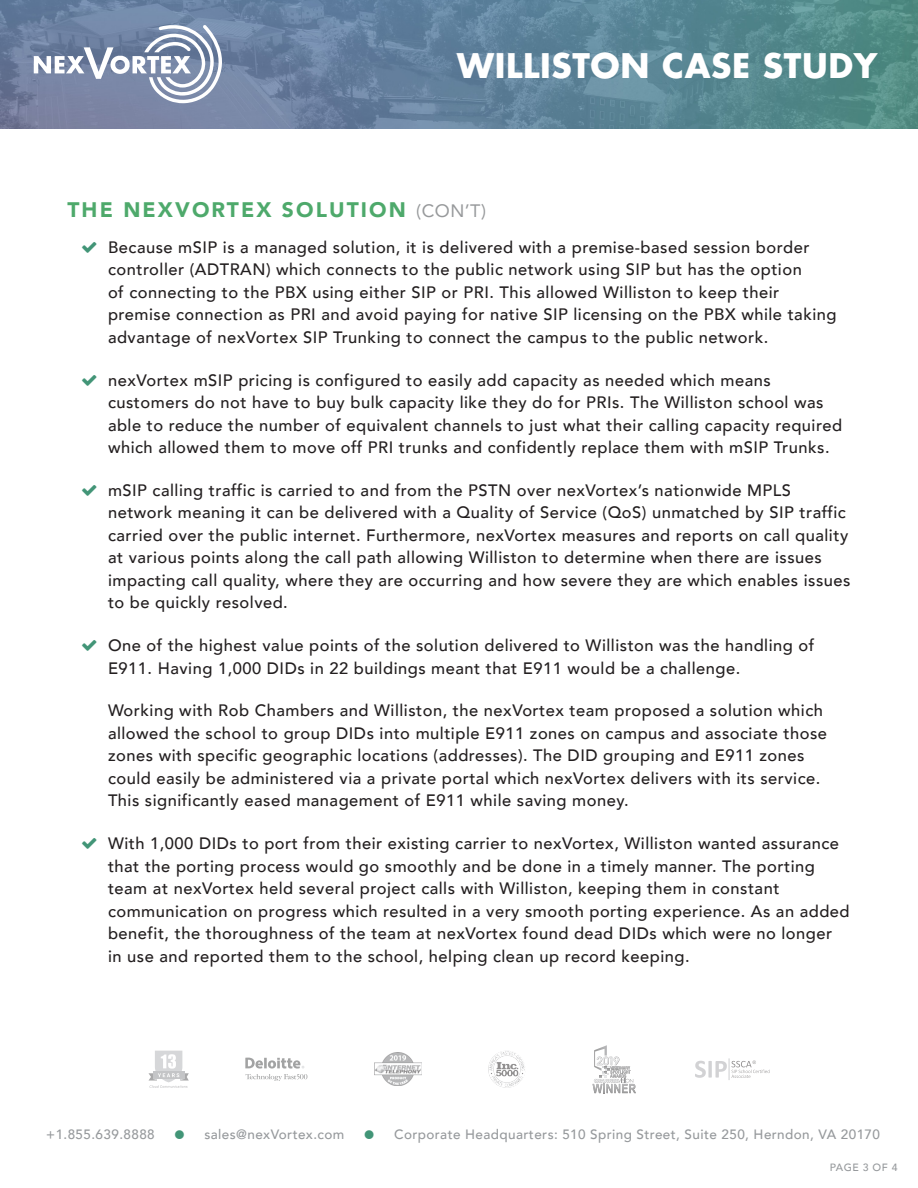
<style>
.page{position:relative;width:918px;height:1188px;background:#fff}
.page>*{position:absolute;margin:0;border:0;box-sizing:border-box;transform-origin:0 0}
.t1{font:700 33px "Futura Std";letter-spacing:.02em;color:#fff}
.Subhead{font:900 21px "Avenir";letter-spacing:.1em;color:#4ea96b}
.Body_Text__no_header{font:500 16.5px/22.5px "Avenir";letter-spacing:.03em;color:#231f20}
.t2{font:500 13.5px "Avenir";letter-spacing:.03em;color:#96999c}
.t3{font:500 10.5px "Avenir";letter-spacing:.05em;color:#96999c}
.s1{font-weight:400;font-size:18px;color:#97999b}
</style>
<div class="page">
<img style="left:0;top:0;width:918px;height:128px">
<svg style="left:245px;top:1058px;width:62px;height:23px"></svg>
<svg style="left:695px;top:1058px;width:75px;height:22px"></svg>
<img style="left:488px;top:1051px;width:37px;height:37px">
<img style="left:374px;top:1053px;width:47px;height:33px">
<svg style="left:592px;top:1045px;width:44px;height:48px"></svg>
<svg style="left:148px;top:1051px;width:41px;height:37px"></svg>
<svg style="left:34px;top:25px;width:190px;height:78px"></svg>
<h1 class="t1" style="left:457px;top:44px;width:422px">WILLISTON CASE STUDY</h1>
<p class="Subhead" style="left:68px;top:191px;width:420px">THE NEXVORTEX SOLUTION <span class="s1">(CON’T)</span></p>
<p class="Body_Text__no_header" style="left:108px;top:235px;width:730px">Because mSIP is a managed solution, it is delivered with a premise-based session border controller (ADTRAN) which connects to the public network using SIP but has the option<br>of connecting to the PBX using either SIP or PRI. This allowed Williston to keep their premise connection as PRI and avoid paying for native SIP licensing on the PBX while taking advantage of nexVortex SIP Trunking to connect the campus to the public network.</p>
<p class="Body_Text__no_header" style="left:108px;top:368px;width:736px">nexVortex mSIP pricing is configured to easily add capacity as needed which means customers do not have to buy bulk capacity like they do for PRIs. The Williston school was able to reduce the number of equivalent channels to just what their calling capacity required which allowed them to move off PRI trunks and confidently replace them with mSIP Trunks.</p>
<p class="Body_Text__no_header" style="left:108px;top:478px;width:744px">mSIP calling traffic is carried to and from the PSTN over nexVortex’s nationwide MPLS network meaning it can be delivered with a Quality of Service (QoS) unmatched by SIP traffic carried over the public internet. Furthermore, nexVortex measures and reports on call quality at various points along the call path allowing Williston to determine when there are issues impacting call quality, where they are occurring and how severe they are which enables issues to be quickly resolved.</p>
<p class="Body_Text__no_header" style="left:108px;top:633px;width:708px">One of the highest value points of the solution delivered to Williston was the handling of<br>E911. Having 1,000 DIDs in 22 buildings meant that E911 would be a challenge.</p>
<p class="Body_Text__no_header" style="left:108px;top:698px;width:721px">Working with Rob Chambers and Williston, the nexVortex team proposed a solution which allowed the school to group DIDs into multiple E911 zones on campus and associate those zones with specific geographic locations (addresses). The DID grouping and E911 zones could easily be administered via a private portal which nexVortex delivers with its service.<br>This significantly eased management of E911 while saving money.</p>
<p class="Body_Text__no_header" style="left:108px;top:831px;width:743px">With 1,000 DIDs to port from their existing carrier to nexVortex, Williston wanted assurance that the porting process would go smoothly and be done in a timely manner. The porting team at nexVortex held several project calls with Williston, keeping them in constant communication on progress which resulted in a very smooth porting experience. As an added benefit, the thoroughness of the team at nexVortex found dead DIDs which were no longer in use and reported them to the school, helping clean up record keeping.</p>
<p class="t2" style="left:46px;top:1123px;width:110px">+1.855.639.8888</p>
<p class="t2" style="left:204px;top:1123px;width:141px">sales@nexVortex.com</p>
<p class="t2" style="left:394px;top:1123px;width:487px">Corporate Headquarters: 510 Spring Street, Suite 250, Herndon, VA 20170</p>
<p class="t3" style="left:830px;top:1158px;width:69px">PAGE 3 OF 4</p>
</div>
